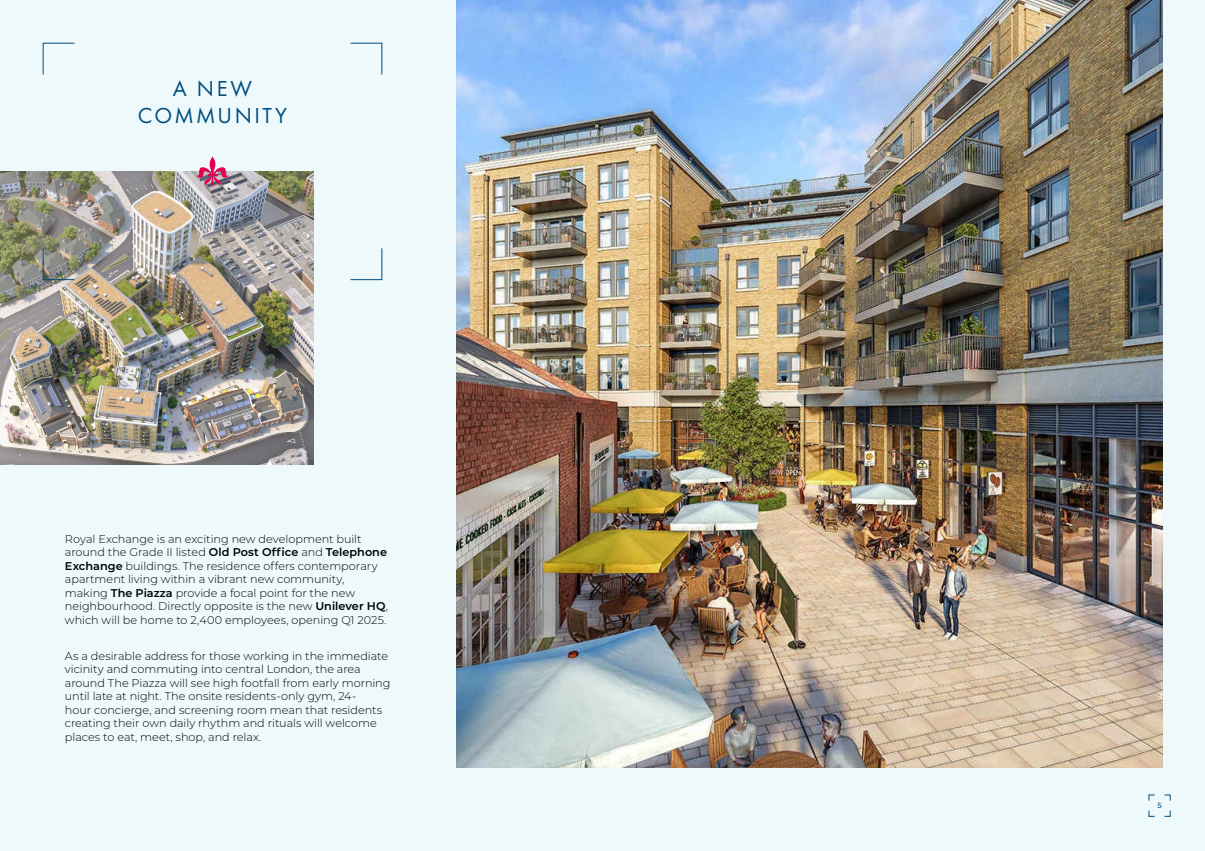
<style>
.page{position:relative;width:1205px;height:851px;background:#fff}
.page>*{position:absolute;margin:0;border:0;box-sizing:border-box;transform-origin:0 0}
.t1{font:22.5px/27px "Futura PT";letter-spacing:.11em;color:#004c7d;text-align:center}
.t2{font:300 11.25px/13.5px "Montserrat";color:#000}
.t3{font:500 7.5px "Montserrat";color:#004c7d}
.s1{font-weight:600}
</style>
<div class="page">
<div style="left:0;top:0;width:1205px;height:850px;background:#eef9fb"></div>
<img style="left:457px;top:0;width:705px;height:767px">
<img style="left:0;top:171px;width:314px;height:293px">
<svg style="left:196px;top:157px;width:33px;height:29px"></svg>
<svg style="left:42px;top:42px;width:33px;height:33px"></svg>
<svg style="left:350px;top:42px;width:33px;height:33px"></svg>
<svg style="left:42px;top:247px;width:33px;height:33px"></svg>
<svg style="left:350px;top:248px;width:33px;height:32px"></svg>
<svg style="left:1148px;top:794px;width:7px;height:7px"></svg>
<svg style="left:1164px;top:794px;width:6px;height:7px"></svg>
<svg style="left:1148px;top:810px;width:7px;height:6px"></svg>
<h1 class="t1" style="left:138px;top:75px;width:151px">A NEW<br>COMMUNITY</h1>
<p class="t2" style="left:65px;top:531px;width:325px">Royal Exchange is an exciting new development built around the Grade II listed <span class="s1">Old Post Office</span> and <span class="s1">Telephone Exchange</span> buildings. The residence offers contemporary apartment living within a vibrant new community, making <span class="s1">The Piazza</span> provide a focal point for the new neighbourhood. Directly opposite is the new <span class="s1">Unilever HQ</span>, which will be home to 2,400 employees, opening Q1 2025.</p>
<p class="t2" style="left:65px;top:648px;width:327px">As a desirable address for those working in the immediate vicinity and commuting into central London, the area around The Piazza will see high footfall from early morning until late at night. The onsite residents-only gym, 24-<br>hour concierge, and screening room mean that residents creating their own daily rhythm and rituals will welcome places to eat, meet, shop, and relax.</p>
<p class="t3" style="left:1157px;top:800px;width:6px">5</p>
</div>
